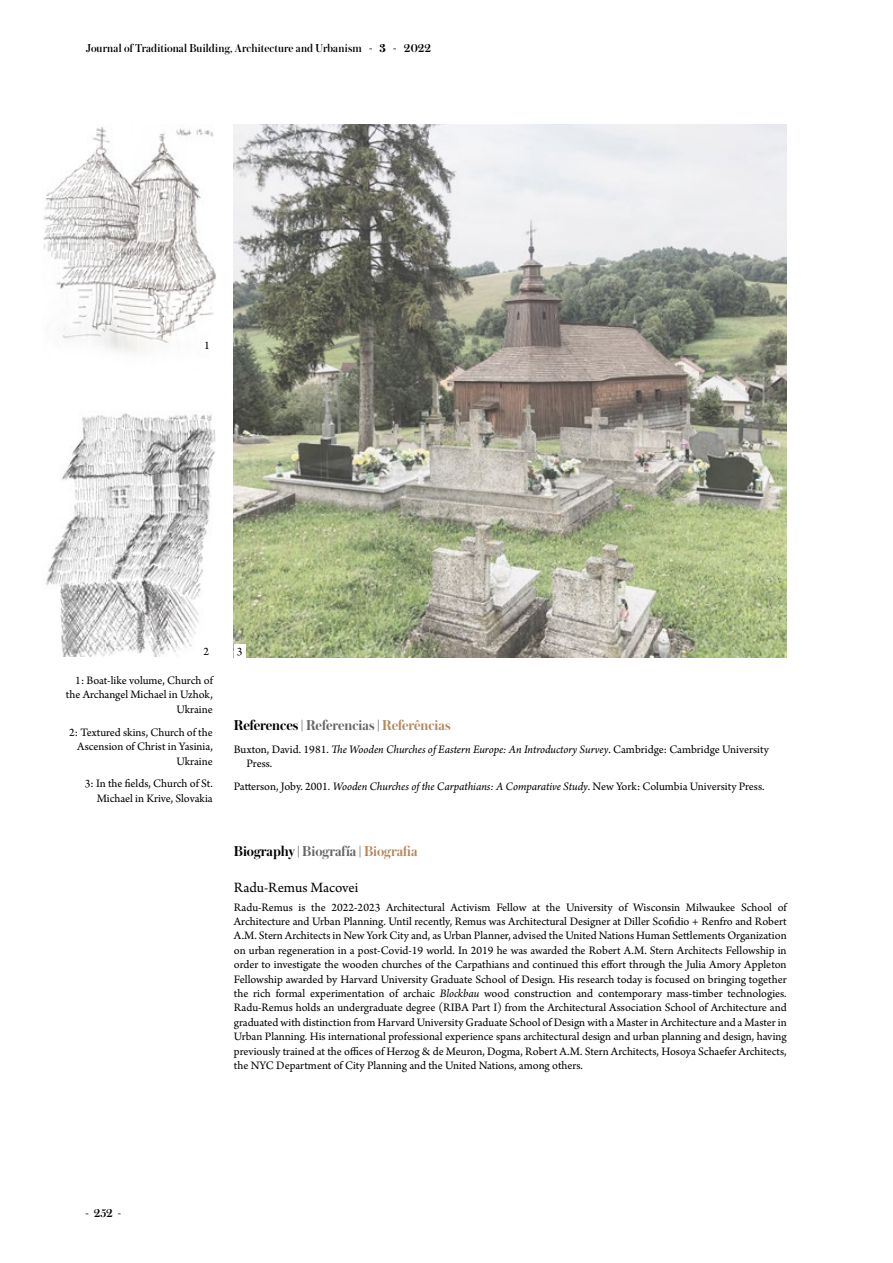
<style>
.page{position:relative;width:893px;height:1263px;background:#fff}
.page>*{position:absolute;margin:0;border:0;box-sizing:border-box;transform-origin:0 0}
.t1{font:600 15px "Austin";color:#000}
.t2{font:15px "Arno Pro";letter-spacing:-.005em;color:#000}
.t3{font:12px/14.4px "Arno Pro";color:#000;text-align:right}
.t4{font:500 12px "Austin";letter-spacing:.015em;color:#000}
.s1{font-weight:700}
.s2{color:#666465}
.s3{color:#b3885d}
.s4{font-style:italic}
</style>
<div class="page">
<img style="left:43px;top:126px;width:173px;height:226px">
<img style="left:46px;top:413px;width:170px;height:244px">
<img style="left:234px;top:124px;width:553px;height:534px">
<div style="left:201px;top:338px;width:12px;height:14px;background:#fff"></div>
<div style="left:200px;top:644px;width:12px;height:14px;background:#fff"></div>
<div style="left:234px;top:644px;width:12px;height:14px;background:#fff"></div>
<p class="t4" style="left:86px;top:40px;width:347px">Journal of Traditional Building, Architecture and Urbanism - <span class="s1">3</span> - 2022</p>
<p class="t3" style="left:204px;top:339px;width:7px">1</p>
<p class="t3" style="left:204px;top:645px;width:7px">2</p>
<p class="t3" style="left:237px;top:645px;width:7px">3</p>
<p class="t3" style="left:66px;top:674px;width:148px">1: Boat-like volume, Church of the Archangel Michael in Uzhok,<br>Ukraine</p>
<p class="t3" style="left:69px;top:725px;width:145px">2: Textured skins, Church of the<br>Ascension of Christ in Yasinia,<br>Ukraine</p>
<p class="t3" style="left:85px;top:777px;width:129px">3: In the fields, Church of St.<br>Michael in Krive, Slovakia</p>
<p class="t1" style="left:234px;top:714px;width:218px">References | <span class="s2">Referencias</span> | <span class="s3">Referências</span></p>
<p class="t3" style="left:247px;top:743px;width:524px;text-align:left;text-indent:-13px">Buxton, David. 1981. <span class="s4">The Wooden Churches of Eastern Europe: An Introductory Survey</span>. Cambridge: Cambridge University<br>Press.</p>
<p class="t3" style="left:234px;top:780px;width:532px">Patterson, Joby. 2001. <span class="s4">Wooden Churches of the Carpathians: A Comparative Study</span>. New York: Columbia University Press.</p>
<p class="t4" style="left:85px;top:1205px;width:38px">- 252 -</p>
<p class="t1" style="left:234px;top:840px;width:185px">Biography | <span class="s2">Biografía</span> | <span class="s3">Biografia</span></p>
<p class="t2" style="left:234px;top:879px;width:126px">Radu-Remus Macovei</p>
<p class="t3" style="left:234px;top:900px;width:554px;text-align:justify">Radu-Remus is the 2022-2023 Architectural Activism Fellow at the University of Wisconsin Milwaukee School of Architecture and Urban Planning. Until recently, Remus was Architectural Designer at Diller Scofidio + Renfro and Robert A.M. Stern Architects in New York City and, as Urban Planner, advised the United Nations Human Settlements Organization on urban regeneration in a post-Covid-19 world. In 2019 he was awarded the Robert A.M. Stern Architects Fellowship in order to investigate the wooden churches of the Carpathians and continued this effort through the Julia Amory Appleton Fellowship awarded by Harvard University Graduate School of Design. His research today is focused on bringing together the rich formal experimentation of archaic <span class="s4">Blockbau</span> wood construction and contemporary mass-timber technologies.<br>Radu-Remus holds an undergraduate degree (RIBA Part I) from the Architectural Association School of Architecture and graduated with distinction from Harvard University Graduate School of Design with a Master in Architecture and a Master in Urban Planning. His international professional experience spans architectural design and urban planning and design, having previously trained at the offices of Herzog &amp; de Meuron, Dogma, Robert A.M. Stern Architects, Hosoya Schaefer Architects, the NYC Department of City Planning and the United Nations, among others.</p>
</div>
